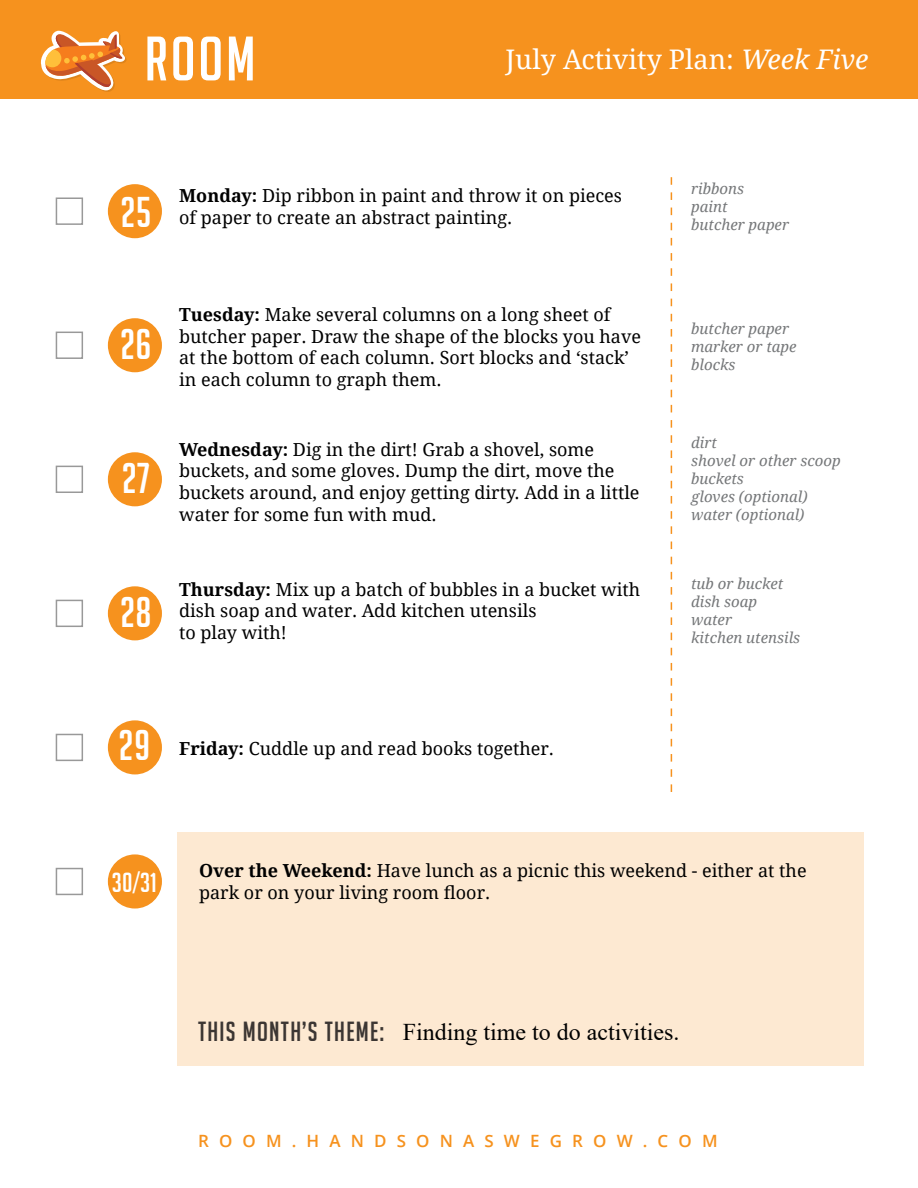
<style>
.page{position:relative;width:918px;height:1188px;background:#fff}
.page>*{position:absolute;margin:0;border:0;box-sizing:border-box;transform-origin:0 0}
.t1{font:61.2px "Big Noodle Titling";color:#fff}
.t2{font:42px "Big Noodle Titling";color:#fff}
.t3{font:27px "Droid Serif";color:#fff}
.t4{font:27px "Big Noodle Titling";letter-spacing:.05em;color:#3c3633}
.t5{font:27px "Big Noodle Titling";color:#fff}
.t6{font:24px "Times New Roman";color:#000}
.t7{font:18px/21.6px "Droid Serif";color:#000}
.t8{font:600 16.95px "Open Sans";letter-spacing:.6em;color:#f6921e}
.t9{font:italic 15px/18px "Droid Serif";color:#757779}
.s1{font-style:italic}
.s2{font-weight:700}
</style>
<div class="page">
<div style="left:108px;top:854px;width:54px;height:55px;background:#f6921e;border-radius:50%"></div>
<div style="left:0;top:0;width:918px;height:99px;background:#f6921e"></div>
<div style="left:108px;top:184px;width:54px;height:54px;background:#f6921e;border-radius:50%"></div>
<div style="left:56px;top:198px;width:27px;height:27px;border:2px solid #999"></div>
<div style="left:108px;top:318px;width:54px;height:54px;background:#f6921e;border-radius:50%"></div>
<div style="left:108px;top:452px;width:54px;height:54px;background:#f6921e;border-radius:50%"></div>
<div style="left:108px;top:586px;width:54px;height:54px;background:#f6921e;border-radius:50%"></div>
<div style="left:108px;top:720px;width:54px;height:54px;background:#f6921e;border-radius:50%"></div>
<div style="left:56px;top:868px;width:27px;height:27px;border:2px solid #999"></div>
<div style="left:56px;top:734px;width:27px;height:27px;border:2px solid #999"></div>
<div style="left:56px;top:600px;width:27px;height:27px;border:2px solid #999"></div>
<div style="left:56px;top:466px;width:27px;height:27px;border:2px solid #999"></div>
<div style="left:56px;top:332px;width:27px;height:27px;border:2px solid #999"></div>
<svg style="left:671px;top:177px;width:1px;height:615px"></svg>
<svg style="left:41px;top:31px;width:86px;height:61px"></svg>
<div style="left:178px;top:832px;width:686px;height:234px;background:#fde9d2"></div>
<h1 class="t1" style="left:145px;top:26px;width:112px">ROOM</h1>
<h3 class="t3" style="left:506px;top:41px;width:365px">July Activity Plan: <span class="s1">Week Five</span></h3>
<h2 class="t2" style="left:121px;top:189px;width:32px">25</h2>
<p class="t7" style="left:179px;top:185px;width:444px"><span class="s2">Monday:</span> Dip ribbon in paint and throw it on pieces of paper to create an abstract painting.</p>
<p class="t9" style="left:691px;top:179px;width:99px">ribbons<br>paint<br>butcher paper</p>
<h2 class="t2" style="left:120px;top:322px;width:33px">26</h2>
<h2 class="t2" style="left:122px;top:456px;width:30px">27</h2>
<h2 class="t2" style="left:120px;top:589px;width:33px">28</h2>
<p class="t7" style="left:179px;top:303px;width:463px"><span class="s2">Tuesday:</span> Make several columns on a long sheet of butcher paper. Draw the shape of the blocks you have at the bottom of each column. Sort blocks and ‘stack’ in each column to graph them.</p>
<p class="t9" style="left:691px;top:320px;width:107px">butcher paper marker or tape blocks</p>
<p class="t7" style="left:179px;top:438px;width:462px"><span class="s2">Wednesday:</span> Dig in the dirt! Grab a shovel, some buckets, and some gloves. Dump the dirt, move the buckets around, and enjoy getting dirty. Add in a little water for some fun with mud.</p>
<p class="t9" style="left:691px;top:433px;width:151px">dirt<br>shovel or other scoop buckets<br>gloves (optional) water (optional)</p>
<p class="t7" style="left:179px;top:578px;width:463px"><span class="s2">Thursday:</span> Mix up a batch of bubbles in a bucket with dish soap and water. Add kitchen utensils<br>to play with!</p>
<p class="t9" style="left:691px;top:574px;width:111px">tub or bucket dish soap water<br>kitchen utensils</p>
<h2 class="t2" style="left:119px;top:723px;width:33px">29</h2>
<p class="t7" style="left:179px;top:737px;width:376px"><span class="s2">Friday:</span> Cuddle up and read books together.</p>
<h3 class="t5" style="left:112px;top:868px;width:46px">30/31</h3>
<p class="t7" style="left:199px;top:859px;width:609px"><span class="s2">Over the Weekend:</span> Have lunch as a picnic this weekend - either at the park or on your living room floor.</p>
<h3 class="t4" style="left:198px;top:1017px;width:188px">THIS MONTH’S THEME:</h3>
<h3 class="t6" style="left:403px;top:1015px;width:278px">Finding time to do activities.</h3>
<p class="t8" style="left:198px;top:1129px;width:521px">ROOM.HANDSONASWEGROW.COM</p>
</div>
